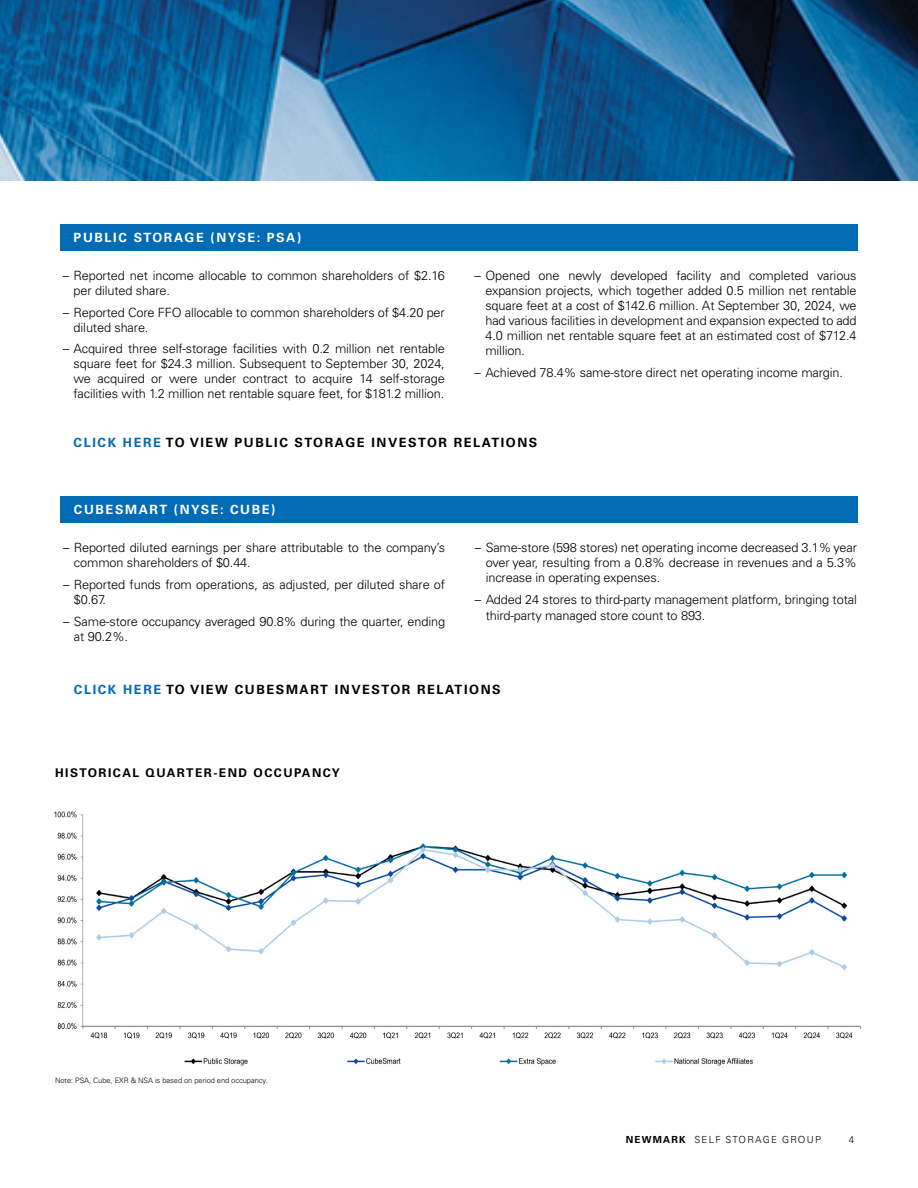
<style>
.page{position:relative;width:918px;height:1188px;background:#fff}
.page>*{position:absolute;margin:0;border:0;box-sizing:border-box;transform-origin:0 0}
.t1{font:300 12.75px/15px "Univers LT Pro 45";letter-spacing:-.01em;color:#000}
.t2{font:700 12.75px "Univers LT Pro 65";letter-spacing:.125em;color:#000}
.t3{font:700 12.75px "Univers LT Pro 65";letter-spacing:.125em;color:#fff}
.t4{font:700 12px "Univers LT Pro 65";letter-spacing:.125em;color:#000}
.t5{font:300 9.75px "Univers LT Pro 45";letter-spacing:.125em;color:#000}
.t6{font:300 7.5px "Univers LT Pro 45";letter-spacing:-.005em;color:#000}
.s1{color:#026bb6}
.s2{font-family:"Univers LT Pro 65";font-weight:700}
</style>
<div class="page">
<img style="left:0;top:0;width:918px;height:180px">
<div style="left:60px;top:224px;width:798px;height:26px;background:#026bb6"></div>
<div style="left:60px;top:497px;width:798px;height:26px;background:#026bb6"></div>
<img style="left:54px;top:811px;width:807px;height:255px">
<p class="t3" style="left:74px;top:228px;width:229px">PUBLIC STORAGE (NYSE: PSA)</p>
<p class="t1" style="left:74px;top:268px;width:373px;text-indent:-11px">– Reported net income allocable to common shareholders of $2.16 per diluted share.</p>
<p class="t1" style="left:74px;top:304px;width:373px;text-indent:-11px">– Reported Core FFO allocable to common shareholders of $4.20 per diluted share.</p>
<p class="t1" style="left:74px;top:341px;width:373px;text-align:justify;text-indent:-11px">– Acquired three self-storage facilities with 0.2 million net rentable square feet for $24.3 million. Subsequent to September 30, 2024, we acquired or were under contract to acquire 14 self-storage facilities with 1.2 million net rentable square feet, for $181.2 million.</p>
<p class="t1" style="left:485px;top:268px;width:373px;text-align:justify;text-indent:-11px">– Opened one newly developed facility and completed various expansion projects, which together added 0.5 million net rentable square feet at a cost of $142.6 million. At September 30, 2024, we had various facilities in development and expansion expected to add 4.0 million net rentable square feet at an estimated cost of $712.4 million.</p>
<p class="t1" style="left:475px;top:364px;width:370px">– Achieved 78.4% same-store direct net operating income margin.</p>
<p class="t2" style="left:74px;top:433px;width:465px"><span class="s1">CLICK HERE</span> TO VIEW PUBLIC STORAGE INVESTOR RELATIONS</p>
<p class="t3" style="left:74px;top:501px;width:203px">CUBESMART (NYSE: CUBE)</p>
<p class="t1" style="left:74px;top:540px;width:373px;text-indent:-11px">– Reported diluted earnings per share attributable to the company’s common shareholders of $0.44.</p>
<p class="t1" style="left:74px;top:577px;width:373px;text-indent:-11px">– Reported funds from operations, as adjusted, per diluted share of $0.67.</p>
<p class="t1" style="left:74px;top:613px;width:373px;text-indent:-11px">– Same-store occupancy averaged 90.8% during the quarter, ending at 90.2%.</p>
<p class="t1" style="left:486px;top:540px;width:373px;text-align:justify;text-indent:-11px">– Same-store (598 stores) net operating income decreased 3.1% year over year, resulting from a 0.8% decrease in revenues and a 5.3% increase in operating expenses.</p>
<p class="t1" style="left:486px;top:591px;width:373px;line-height:16.5px;text-indent:-11px">– Added 24 stores to third-party management platform, bringing total third-party managed store count to 893.</p>
<p class="t2" style="left:74px;top:680px;width:428px"><span class="s1">CLICK HERE</span> TO VIEW CUBESMART INVESTOR RELATIONS</p>
<p class="t4" style="left:55px;top:764px;width:286px">HISTORICAL QUARTER-END OCCUPANCY</p>
<p class="t6" style="left:55px;top:1075px;width:214px">Note: PSA, Cube, EXR &amp; NSA is based on period end occupancy.</p>
<p class="t5" style="left:626px;top:1133px;width:197px"><span class="s2">NEWMARK</span> SELF STORAGE GROUP</p>
<p class="t5" style="left:849px;top:1133px;width:7px">4</p>
</div>
